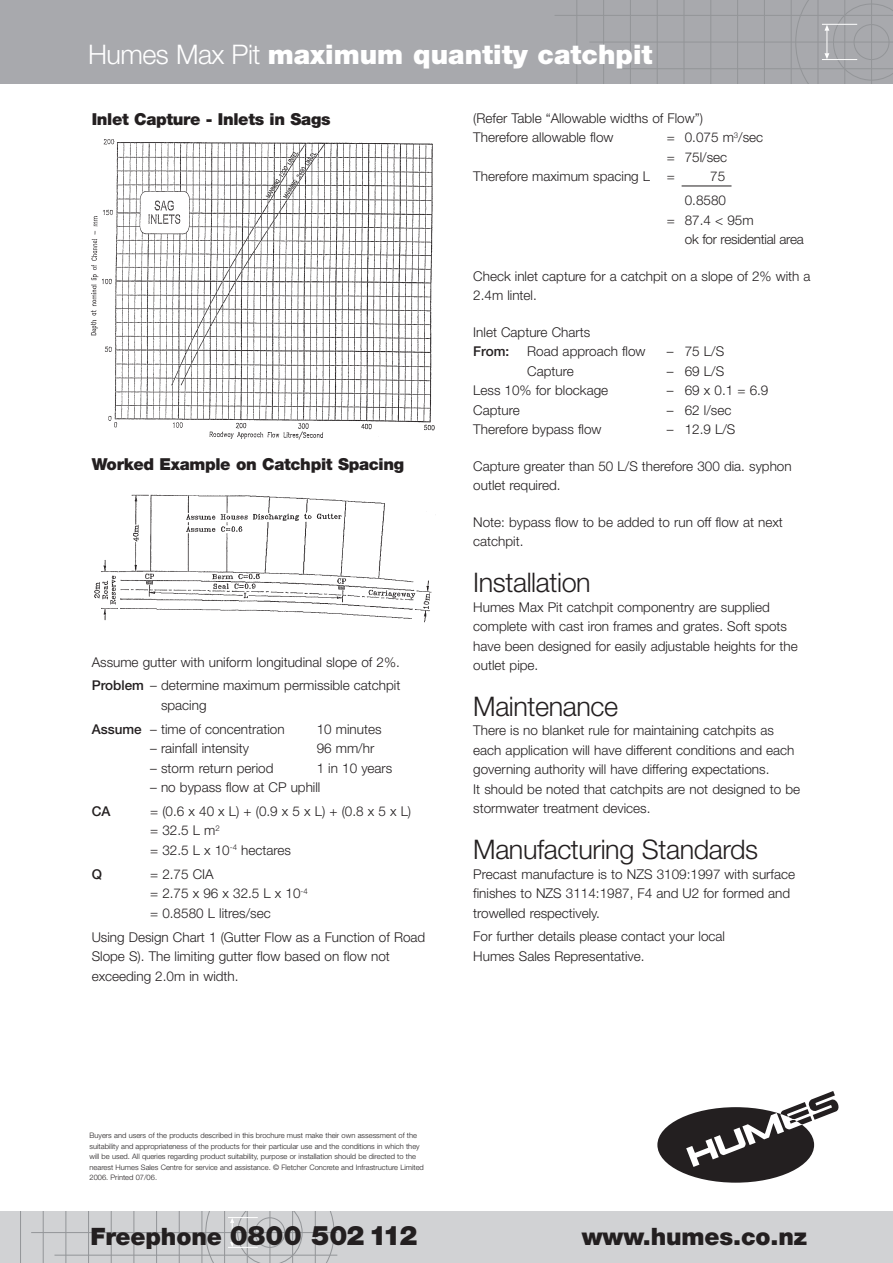
<style>
.page{position:relative;width:893px;height:1263px;background:#fff}
.page>*{position:absolute;margin:0;border:0;box-sizing:border-box;transform-origin:0 0}
.t1{font:300 27px "Helvetica Neue";letter-spacing:-.015em;color:#231f20}
.t2{font:900 27px "Helvetica Neue";color:#fff}
.t3{font:900 27px "Helvetica Neue";letter-spacing:-.02em;color:#231f20}
.t4{font:900 24px "Helvetica Neue";letter-spacing:-.005em;color:#231f20}
.t5{font:900 16.5px "Helvetica Neue";letter-spacing:-.02em;color:#231f20}
.t6{font:300 13.5px/19.5px "Helvetica Neue";color:#231f20}
.t7{font:300 13.5px/19.5px "Helvetica Neue";letter-spacing:-.02em;color:#231f20}
.t8{font:500 13.5px "Helvetica Neue";color:#231f20}
.t9{font:300 7.5px/10.5px "Helvetica Neue";color:#231f20}
.s1{font-weight:300}
.s2{font-weight:500}
.s3{font-size:24px}
</style>
<div class="page">
<hr style="left:682px;top:186px;width:49px;height:1px;background:#231f20">
<img style="left:90px;top:139px;width:345px;height:301px">
<img style="left:94px;top:494px;width:338px;height:129px">
<div style="left:0;top:0;width:893px;height:84px;background:#a8a9ad"></div>
<hr style="left:576px;top:0;width:1px;height:84px;background:#939598">
<hr style="left:603px;top:0;width:1px;height:84px;background:#939598">
<hr style="left:630px;top:0;width:1px;height:84px;background:#939598">
<hr style="left:657px;top:0;width:1px;height:84px;background:#939598">
<hr style="left:683px;top:0;width:1px;height:84px;background:#939598">
<hr style="left:710px;top:0;width:1px;height:84px;background:#939598">
<hr style="left:737px;top:0;width:1px;height:84px;background:#939598">
<hr style="left:764px;top:0;width:1px;height:84px;background:#939598">
<hr style="left:791px;top:0;width:1px;height:84px;background:#939598">
<hr style="left:555px;top:15px;width:338px;height:1px;background:#939598">
<hr style="left:589px;top:42px;width:304px;height:1px;background:#939598">
<hr style="left:617px;top:68px;width:276px;height:1px;background:#939598">
<svg style="left:795px;top:0;width:98px;height:84px"></svg>
<div style="left:0;top:1212px;width:893px;height:51px;background:#d1d2d4"></div>
<hr style="left:20px;top:1212px;width:1px;height:51px;background:#939598">
<hr style="left:43px;top:1212px;width:1px;height:51px;background:#939598">
<hr style="left:65px;top:1212px;width:1px;height:51px;background:#939598">
<hr style="left:88px;top:1212px;width:1px;height:51px;background:#939598">
<hr style="left:111px;top:1212px;width:1px;height:51px;background:#939598">
<hr style="left:133px;top:1212px;width:1px;height:51px;background:#939598">
<hr style="left:156px;top:1212px;width:1px;height:51px;background:#939598">
<hr style="left:179px;top:1212px;width:1px;height:51px;background:#939598">
<hr style="left:201px;top:1212px;width:1px;height:51px;background:#939598">
<hr style="left:31px;top:1232px;width:306px;height:1px;background:#939598">
<hr style="left:54px;top:1255px;width:283px;height:1px;background:#939598">
<svg style="left:205px;top:1212px;width:129px;height:51px"></svg>
<svg style="left:657px;top:1091px;width:182px;height:92px"></svg>
<h1 class="t2" style="left:88px;top:44px;width:566px"><span class="s1">Humes Max Pit</span> maximum quantity catchpit</h1>
<p class="t5" style="left:92px;top:113px;width:240px">Inlet Capture - Inlets in Sags</p>
<p class="t5" style="left:92px;top:458px;width:314px">Worked Example on Catchpit Spacing</p>
<p class="t6" style="left:92px;top:651px;width:310px;line-height:23.7px">Assume gutter with uniform longitudinal slope of 2%.<br><span class="s2">Problem</span> – determine maximum permissible catchpit</p>
<p class="t6" style="left:92px;top:694px;width:194px;line-height:23.7px;text-indent:69px">spacing<br><span class="s2">Assume</span> – time of concentration</p>
<p class="t6" style="left:317px;top:720px;width:66px">10 minutes</p>
<p class="t6" style="left:150px;top:740px;width:100px">– rainfall intensity</p>
<p class="t6" style="left:317px;top:740px;width:59px">96 mm/hr</p>
<p class="t6" style="left:150px;top:759px;width:125px">– storm return period</p>
<p class="t6" style="left:317px;top:759px;width:77px">1 in 10 years</p>
<p class="t6" style="left:150px;top:779px;width:172px">– no bypass flow at CP uphill</p>
<p class="t8" style="left:92px;top:806px;width:20px">CA</p>
<p class="t6" style="left:150px;top:803px;width:263px">= (0.6 x 40 x L) + (0.9 x 5 x L) + (0.8 x 5 x L) = 32.5 L m<sup>2<br></sup>= 32.5 L x 10<sup>-4</sup> hectares</p>
<p class="t8" style="left:92px;top:869px;width:12px">Q</p>
<p class="t6" style="left:150px;top:865px;width:159px">= 2.75 CIA<br>= 2.75 x 96 x 32.5 L x 10<sup>-4 </sup>= 0.8580 L litres/sec</p>
<p class="t6" style="left:92px;top:928px;width:335px">Using Design Chart 1 (Gutter Flow as a Function of Road<br>Slope S). The limiting gutter flow based on flow not exceeding 2.0m in width.</p>
<p class="t6" style="left:473px;top:110px;width:231px">(Refer Table “Allowable widths of Flow”)<br>Therefore allowable flow</p>
<p class="t6" style="left:667px;top:129px;width:98px">= 0.075 m<sup>3</sup>/sec</p>
<p class="t6" style="left:667px;top:149px;width:62px">= 75l/sec</p>
<p class="t6" style="left:473px;top:168px;width:203px">Therefore maximum spacing L =</p>
<p class="t6" style="left:685px;top:166px;width:43px;line-height:23.7px;text-align:right">75<br>0.8580</p>
<p class="t7" style="left:685px;top:211px;width:120px;text-indent:-18px">= 87.4 &lt; 95m<br>ok for residential area</p>
<p class="t6" style="left:473px;top:267px;width:339px">Check inlet capture for a catchpit on a slope of 2% with a<br>2.4m lintel.</p>
<p class="t6" style="left:473px;top:323px;width:119px">Inlet Capture Charts</p>
<p class="t8" style="left:473px;top:347px;width:38px">From:</p>
<p class="t6" style="left:527px;top:343px;width:120px">Road approach flow</p>
<p class="t6" style="left:667px;top:343px;width:59px">– 75 L/S</p>
<p class="t6" style="left:527px;top:362px;width:48px">Capture</p>
<p class="t6" style="left:667px;top:362px;width:59px">– 69 L/S</p>
<p class="t6" style="left:473px;top:382px;width:136px">Less 10% for blockage</p>
<p class="t6" style="left:667px;top:382px;width:103px">– 69 x 0.1 = 6.9</p>
<p class="t6" style="left:473px;top:401px;width:48px">Capture</p>
<p class="t6" style="left:667px;top:401px;width:66px">– 62 l/sec</p>
<p class="t6" style="left:473px;top:421px;width:130px">Therefore bypass flow</p>
<p class="t6" style="left:667px;top:421px;width:70px">– 12.9 L/S</p>
<p class="t6" style="left:473px;top:457px;width:320px">Capture greater than 50 L/S therefore 300 dia. syphon outlet required.</p>
<p class="t6" style="left:473px;top:513px;width:311px">Note: bypass flow to be added to run off flow at next catchpit.</p>
<h1 class="t1" style="left:473px;top:573px;width:119px">Installation</h1>
<p class="t6" style="left:473px;top:598px;width:326px">Humes Max Pit catchpit componentry are supplied complete with cast iron frames and grates. Soft spots have been designed for easily adjustable heights for the outlet pipe.</p>
<h1 class="t1" style="left:473px;top:696px;width:146px">Maintenance</h1>
<p class="t6" style="left:473px;top:722px;width:328px">There is no blanket rule for maintaining catchpits as each application will have different conditions and each governing authority will have differing expectations.<br>It should be noted that catchpits are not designed to be stormwater treatment devices.</p>
<h1 class="t1" style="left:473px;top:840px;width:286px">Manufacturing Standards</h1>
<p class="t6" style="left:473px;top:865px;width:323px">Precast manufacture is to NZS 3109:1997 with surface finishes to NZS 3114:1987, F4 and U2 for formed and trowelled respectively.</p>
<p class="t6" style="left:473px;top:928px;width:253px">For further details please contact your local<br>Humes Sales Representative.</p>
<p class="t9" style="left:90px;top:1131px;width:336px">Buyers and users of the products described in this brochure must make their own assessment of the suitability and appropriateness of the products for their particular use and the conditions in which they will be used. All queries regarding product suitability, purpose or installation should be directed to the nearest Humes Sales Centre for service and assistance. © Fletcher Concrete and Infrastructure Limited 2006. Printed 07/06.</p>
<h1 class="t3" style="left:90px;top:1225px;width:328px"><span class="s3">Freephone</span> 0800 502 112</h1>
<h2 class="t4" style="left:582px;top:1228px;width:227px">www.humes.co.nz</h2>
</div>
